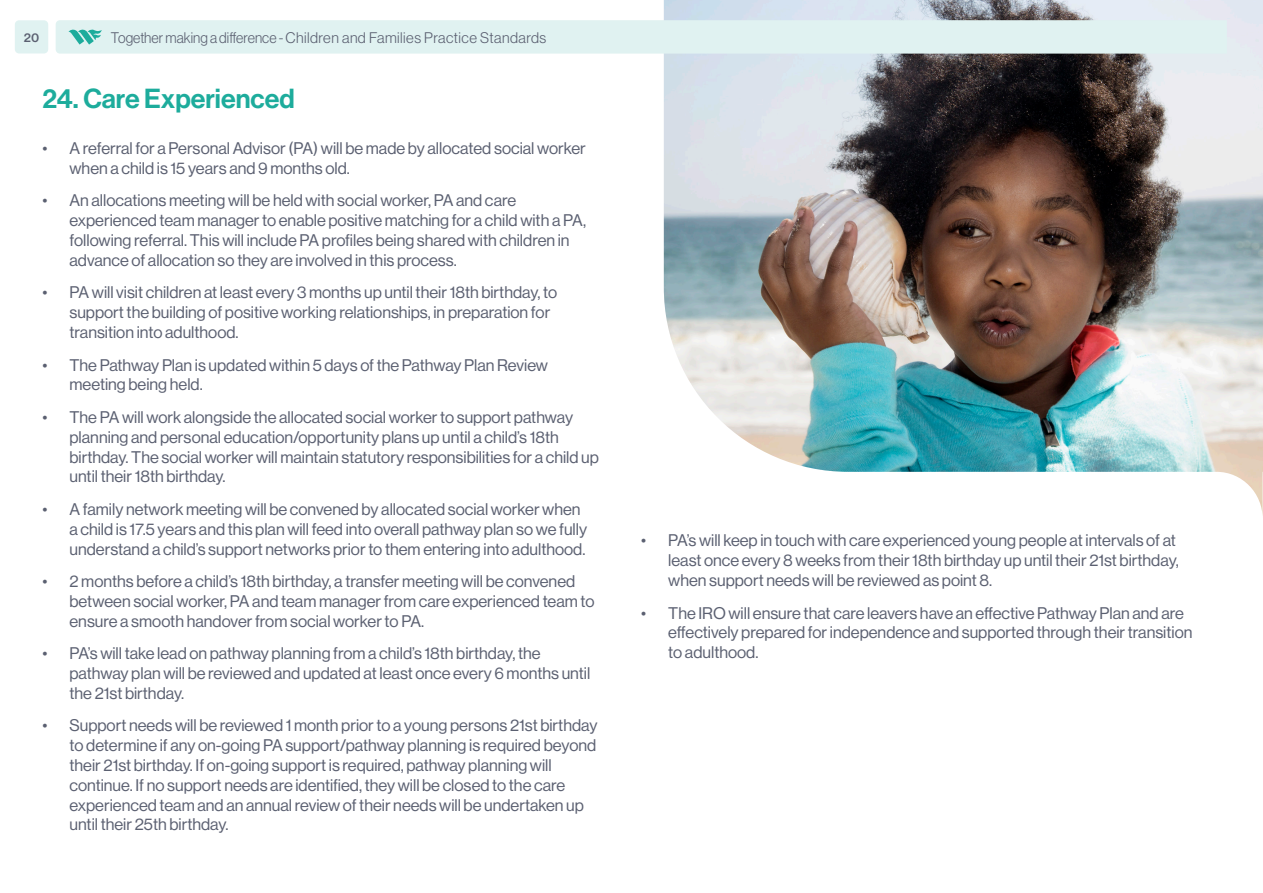
<style>
.page{position:relative;width:1263px;height:893px;background:#fff}
.page>*{position:absolute;margin:0;border:0;box-sizing:border-box;transform-origin:0 0}
.t1{font:27px "N Haas Grotesk DS Pro 65 Md";color:#1dac9c}
.t2{font:16.5px/19.8px "N Haas Grotesk DS Pro 55 Rg";color:#5b6071}
.t3{font:15px "N Haas Grotesk DS Pro 45 Lt";letter-spacing:.025em;color:#5b6071;scale:.95 1}
.t4{font:12px "N Haas Grotesk TX Pro 65 Md";color:#5b6071}
</style>
<div class="page">
<div style="left:15px;top:20px;width:33px;height:33px;background:#e0f2f1;border-radius:4px"></div>
<img style="left:664px;top:0;width:599px;height:515px">
<div style="left:56px;top:20px;width:1171px;height:34px;background:#e0f2f1"></div>
<p class="t4" style="left:24px;top:30px;width:17px">20</p>
<p class="t3" style="left:111px;top:29px;width:460px">Together making a difference - Children and Families Practice Standards</p>
<p class="t1" style="left:43px;top:83px;width:254px">24. Care Experienced</p>
<p class="t2" style="left:70px;top:139px;width:518px;text-indent:-27px">• A referral for a Personal Advisor (PA) will be made by allocated social worker when a child is 15 years and 9 months old.</p>
<p class="t2" style="left:70px;top:191px;width:518px;text-indent:-27px">• An allocations meeting will be held with social worker, PA and care experienced team manager to enable positive matching for a child with a PA, following referral. This will include PA profiles being shared with children in advance of allocation so they are involved in this process.</p>
<p class="t2" style="left:70px;top:283px;width:489px;text-indent:-27px">• PA will visit children at least every 3 months up until their 18th birthday, to support the building of positive working relationships, in preparation for transition into adulthood.</p>
<p class="t2" style="left:70px;top:355px;width:480px;text-indent:-27px">• The Pathway Plan is updated within 5 days of the Pathway Plan Review meeting being held.</p>
<p class="t2" style="left:70px;top:407px;width:531px;text-indent:-27px">• The PA will work alongside the allocated social worker to support pathway planning and personal education/opportunity plans up until a child’s 18th birthday. The social worker will maintain statutory responsibilities for a child up until their 18th birthday.</p>
<p class="t2" style="left:70px;top:499px;width:519px;text-indent:-27px">• A family network meeting will be convened by allocated social worker when a child is 17.5 years and this plan will feed into overall pathway plan so we fully understand a child’s support networks prior to them entering into adulthood.</p>
<p class="t2" style="left:70px;top:571px;width:527px;text-indent:-27px">• 2 months before a child’s 18th birthday, a transfer meeting will be convened between social worker, PA and team manager from care experienced team to ensure a smooth handover from social worker to PA.</p>
<p class="t2" style="left:70px;top:644px;width:522px;text-indent:-27px">• PA’s will take lead on pathway planning from a child’s 18th birthday, the pathway plan will be reviewed and updated at least once every 6 months until the 21st birthday.</p>
<p class="t2" style="left:70px;top:716px;width:529px;text-indent:-27px">• Support needs will be reviewed 1 month prior to a young persons 21st birthday to determine if any on-going PA support/pathway planning is required beyond their 21st birthday. If on-going support is required, pathway planning will continue. If no support needs are identified, they will be closed to the care experienced team and an annual review of their needs will be undertaken up until their 25th birthday.</p>
<p class="t2" style="left:668px;top:531px;width:512px;text-indent:-27px">• PA’s will keep in touch with care experienced young people at intervals of at least once every 8 weeks from their 18th birthday up until their 21st birthday, when support needs will be reviewed as point 8.</p>
<p class="t2" style="left:668px;top:603px;width:526px;text-indent:-27px">• The IRO will ensure that care leavers have an effective Pathway Plan and are effectively prepared for independence and supported through their transition to adulthood.</p>
</div>
